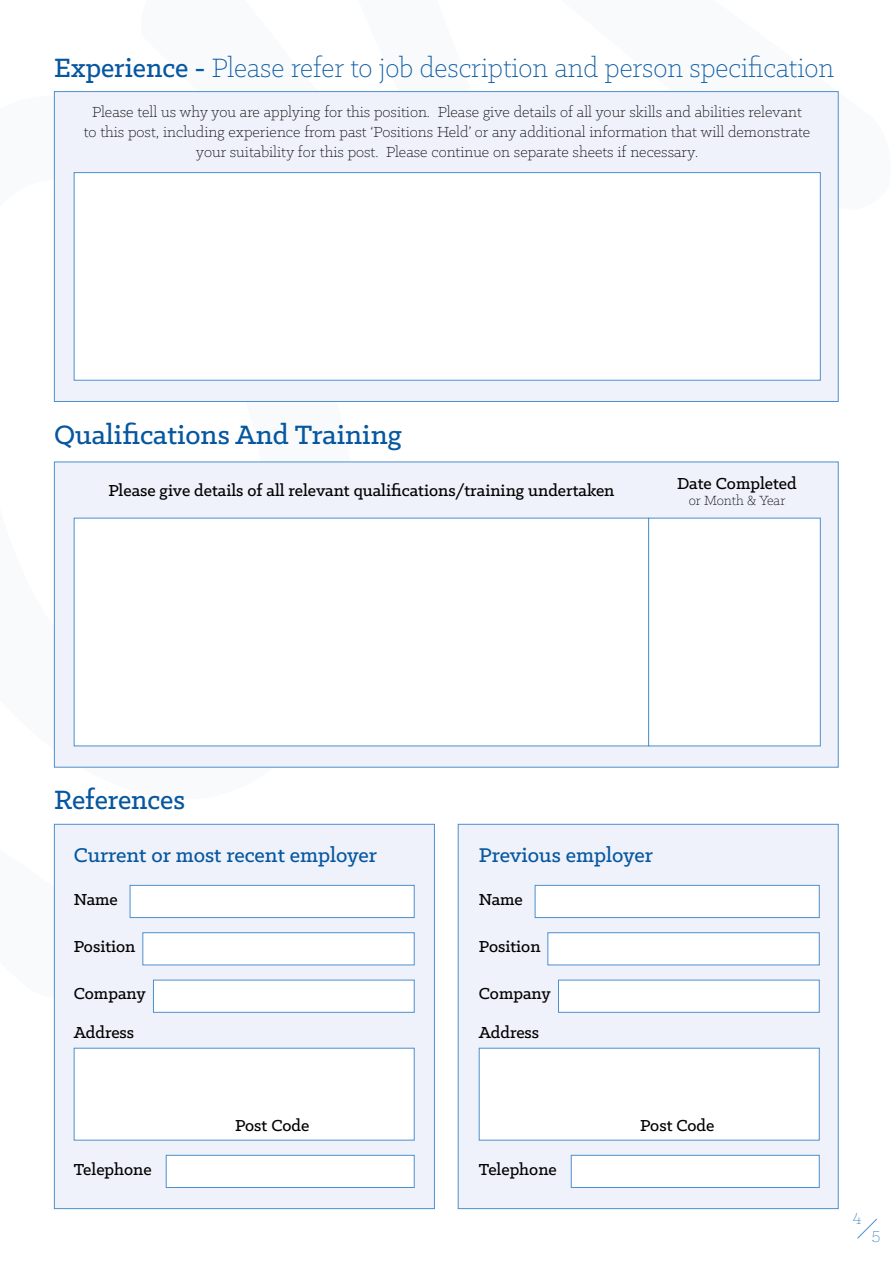
<style>
.page{position:relative;width:893px;height:1263px;background:#fff}
.page>*{position:absolute;margin:0;border:0;box-sizing:border-box;transform-origin:0 0}
.t1{font:300 30px "Klinic Slab";color:#0657a0;scale:.96 1}
.t2{font:500 30px "Klinic Slab";color:#0657a0}
.t3{font:500 30px "Klinic Slab";color:#0657a0;scale:.96 1}
.t4{font:500 22.5px "Klinic Slab";color:#0657a0}
.t5{font:500 18px/38.5px "Klinic Slab";color:#000}
.t6{font:300 18px "Klinic Slab";color:#4d90cd}
.t7{font:300 16.5px/19.8px "Klinic Slab";color:#000;text-align:center}
.t8{font:300 15px "Klinic Slab";color:#000}
.s1{font-weight:500}
</style>
<div class="page">
<svg style="left:857px;top:1218px;width:20px;height:21px"></svg>
<div style="left:54px;top:91px;width:785px;height:311px;background:#eff2fa;border:1px solid #4d90cd"></div>
<div style="left:74px;top:172px;width:747px;height:209px;background:#fff;border:1px solid #4d90cd"></div>
<div style="left:54px;top:462px;width:785px;height:305px;background:#eff2fa"></div>
<div style="left:74px;top:518px;width:575px;height:228px;background:#fff"></div>
<div style="left:648px;top:518px;width:173px;height:228px;background:#fff;border:1px solid #4d90cd"></div>
<div style="left:54px;top:824px;width:381px;height:385px;background:#eff2fa;border:1px solid #4d90cd"></div>
<div style="left:458px;top:824px;width:381px;height:385px;background:#eff2fa;border:1px solid #4d90cd"></div>
<div style="left:130px;top:885px;width:285px;height:33px;background:#fff;border:1px solid #4d90cd"></div>
<div style="left:535px;top:885px;width:285px;height:33px;background:#fff;border:1px solid #4d90cd"></div>
<div style="left:142px;top:932px;width:273px;height:33px;background:#fff;border:1px solid #4d90cd"></div>
<div style="left:547px;top:932px;width:273px;height:33px;background:#fff;border:1px solid #4d90cd"></div>
<div style="left:153px;top:980px;width:262px;height:33px;background:#fff;border:1px solid #4d90cd"></div>
<div style="left:558px;top:980px;width:262px;height:33px;background:#fff;border:1px solid #4d90cd"></div>
<div style="left:166px;top:1155px;width:249px;height:33px;background:#fff;border:1px solid #4d90cd"></div>
<div style="left:571px;top:1155px;width:249px;height:33px;background:#fff;border:1px solid #4d90cd"></div>
<div style="left:74px;top:1048px;width:341px;height:92px;background:#fff;border:1px solid #4d90cd"></div>
<div style="left:479px;top:1048px;width:341px;height:92px;background:#fff;border:1px solid #4d90cd"></div>
<h1 class="t1" style="left:54px;top:49px;width:814px"><span class="s1">Experience -</span> Please refer to job description and person specification</h1>
<p class="t7" style="left:84px;top:102px;width:728px">Please tell us why you are applying for this position. Please give details of all your skills and abilities relevant<br>to this post, including experience from past ‘Positions Held’ or any additional information that will demonstrate your suitability for this post. Please continue on separate sheets if necessary.</p>
<h1 class="t2" style="left:54px;top:415px;width:349px">Qualifications And Training</h1>
<p class="t5" style="left:109px;top:470px;width:507px">Please give details of all relevant qualifications/training undertaken</p>
<p class="t5" style="left:677px;top:463px;width:121px">Date Completed</p>
<p class="t8" style="left:689px;top:491px;width:98px">or Month &amp; Year</p>
<h1 class="t3" style="left:54px;top:780px;width:138px">References</h1>
<h2 class="t4" style="left:74px;top:841px;width:305px">Current or most recent employer</h2>
<p class="t5" style="left:74px;top:880px;width:46px">Name</p>
<p class="t5" style="left:74px;top:927px;width:63px">Position</p>
<p class="t5" style="left:74px;top:974px;width:73px">Company<br>Address</p>
<h2 class="t4" style="left:479px;top:841px;width:176px">Previous employer</h2>
<p class="t5" style="left:479px;top:880px;width:46px">Name</p>
<p class="t5" style="left:479px;top:927px;width:63px">Position</p>
<p class="t5" style="left:479px;top:974px;width:73px">Company<br>Address</p>
<p class="t5" style="left:74px;top:1150px;width:79px">Telephone</p>
<p class="t5" style="left:235px;top:1106px;width:76px">Post Code</p>
<p class="t5" style="left:640px;top:1106px;width:76px">Post Code</p>
<p class="t5" style="left:479px;top:1150px;width:79px">Telephone</p>
<p class="t6" style="left:853px;top:1207px;width:10px">4</p>
<p class="t6" style="left:872px;top:1225px;width:10px">5</p>
</div>
